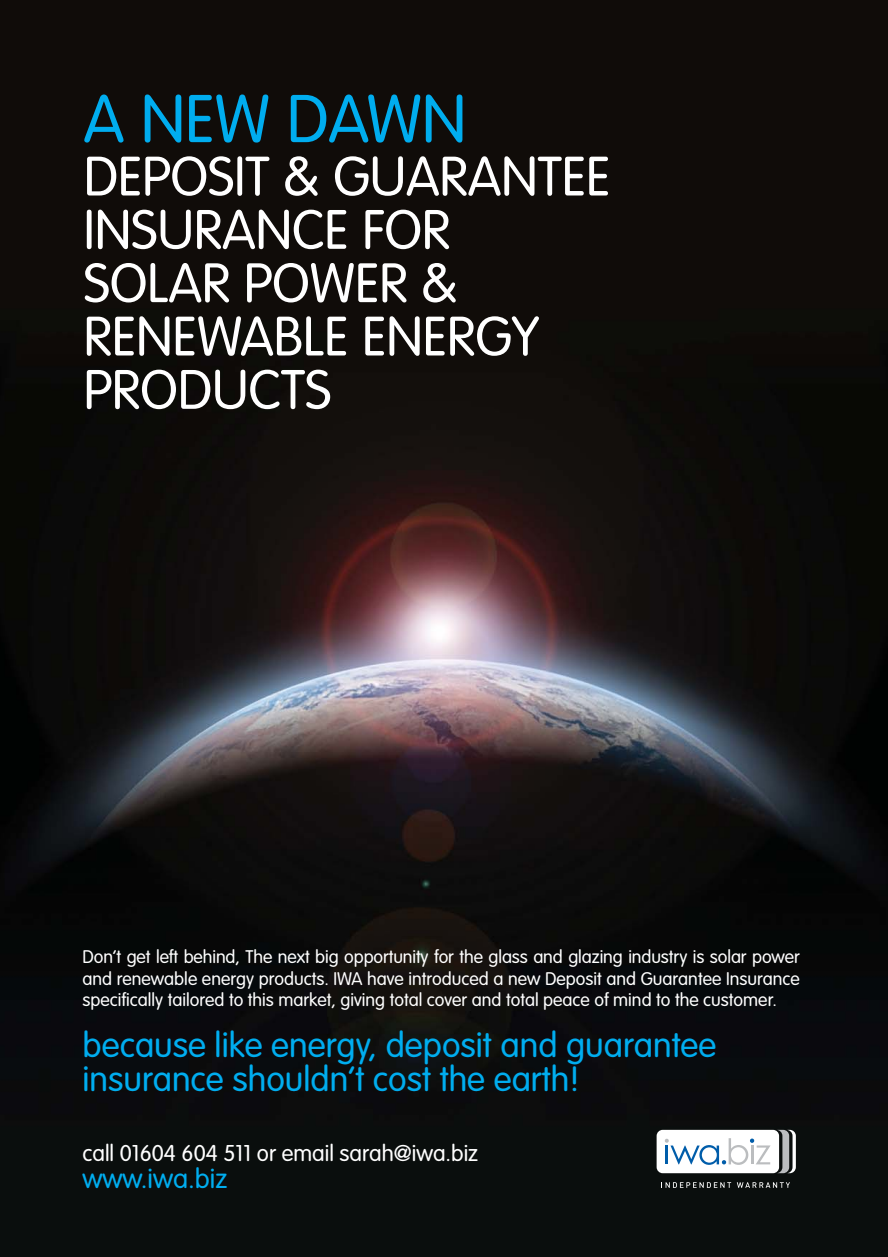
<style>
.page{position:relative;width:888px;height:1257px;background:#fff}
.page>*{position:absolute;margin:0;border:0;box-sizing:border-box;transform-origin:0 0}
.t1{font:300 66.3px "VAG Rounded";color:#00adef}
.t2{font:300 54.6px/53.4px "VAG Rounded";color:#fff}
.t3{font:300 34.5px/34.5px "VAG Rounded";color:#00adef}
.t4{font:300 27px "VAG Rounded";color:#00adef}
.t5{font:300 22.5px "VAG Rounded";color:#fff}
.t6{font:300 18px/21.6px "VAG Rounded";color:#fff;text-align:justify}
</style>
<div class="page">
<img style="left:0;top:0;width:888px;height:1257px">
<div style="left:657px;top:1130px;width:122px;height:43px;background:#fff;border-radius:6px"></div>
<svg style="left:665px;top:1130px;width:131px;height:43px"></svg>
<svg style="left:661px;top:1182px;width:70px;height:6px"></svg>
<svg style="left:737px;top:1182px;width:53px;height:6px"></svg>
<h1 class="t1" style="left:84px;top:91px;width:384px">A NEW DAWN</h1>
<h2 class="t2" style="left:84px;top:154px;width:528px">DEPOSIT &amp; GUARANTEE<br>INSURANCE FOR<br>SOLAR POWER &amp;<br>RENEWABLE ENERGY<br>PRODUCTS</h2>
<p class="t6" style="left:83px;top:947px;width:719px">Don’t get left behind, The next big opportunity for the glass and glazing industry is solar power and renewable energy products. IWA have introduced a new Deposit and Guarantee Insurance specifically tailored to this market, giving total cover and total peace of mind to the customer.</p>
<h3 class="t3" style="left:83px;top:1030px;width:635px">because like energy, deposit and guarantee insurance shouldn’t cost the earth!</h3>
<p class="t5" style="left:83px;top:1144px;width:397px">call 01604 604 511 or email sarah@iwa.biz</p>
<h3 class="t4" style="left:83px;top:1167px;width:146px">www.iwa.biz</h3>
</div>
